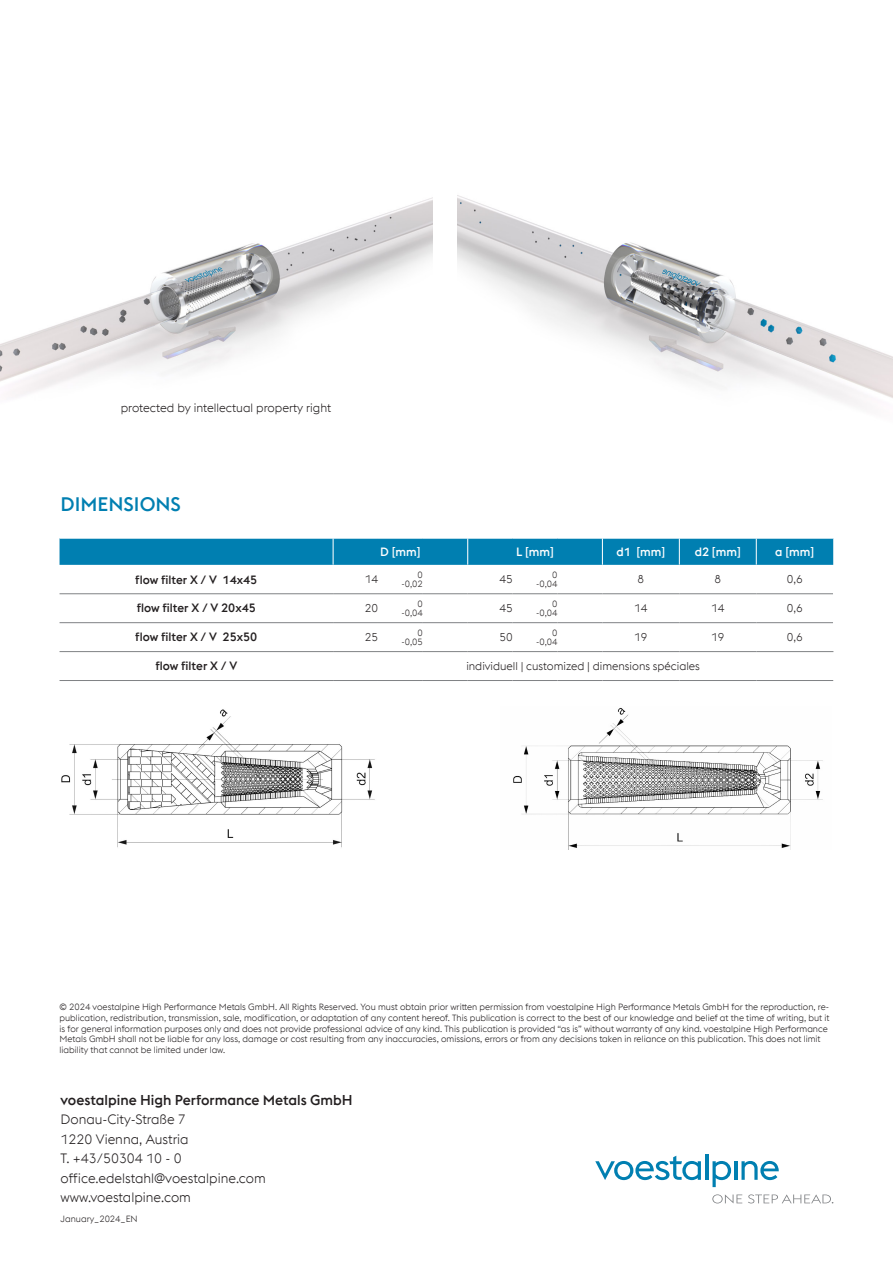
<style>
.page{position:relative;width:893px;height:1263px;background:#fff}
.page>*{position:absolute;margin:0;border:0;box-sizing:border-box;transform-origin:0 0}
.Fließtext_Blocksatz{font:500 19.5px "voestalpine";color:#007fb1}
.t1{font:500 14.25px "voestalpine";color:#231f20}
.t2{font:300 13.5px/19.5px "voestalpine";color:#231f20}
.t3{font:500 12px "voestalpine";color:#231f20}
.Fließtext_Linksbündig{font:300 12px "voestalpine";color:#231f20}
.Fließtext_Blocksatz-2{font:500 12px "voestalpine";color:#fff}
.t4{font:300 11.25px "voestalpine";color:#231f20}
.Aufzählung{font:300 9px/10.8px "voestalpine";color:#231f20}
</style>
<div class="page">
<svg style="left:595px;top:1156px;width:106px;height:24px"></svg>
<hr style="left:705px;top:1154px;width:3px;height:26px;background:#007fb1">
<svg style="left:712px;top:1161px;width:19px;height:26px"></svg>
<hr style="left:734px;top:1161px;width:3px;height:19px;background:#007fb1">
<svg style="left:741px;top:1161px;width:38px;height:19px"></svg>
<svg style="left:712px;top:1194px;width:30px;height:9px"></svg>
<svg style="left:748px;top:1194px;width:85px;height:9px"></svg>
<img style="left:0;top:197px;width:433px;height:199px">
<img style="left:457px;top:195px;width:436px;height:212px">
<svg style="left:60px;top:538px;width:773px;height:27px;background:#0983b3"></svg>
<hr style="left:60px;top:593px;width:273px;height:1px;background:#808285">
<hr style="left:333px;top:593px;width:45px;height:1px;background:#808285">
<hr style="left:378px;top:593px;width:45px;height:1px;background:#808285">
<hr style="left:423px;top:593px;width:45px;height:1px;background:#808285">
<hr style="left:468px;top:593px;width:45px;height:1px;background:#808285">
<hr style="left:513px;top:593px;width:44px;height:1px;background:#808285">
<hr style="left:557px;top:593px;width:45px;height:1px;background:#808285">
<hr style="left:602px;top:593px;width:77px;height:1px;background:#808285">
<hr style="left:679px;top:593px;width:77px;height:1px;background:#808285">
<hr style="left:756px;top:593px;width:77px;height:1px;background:#808285">
<hr style="left:60px;top:622px;width:273px;height:1px;background:#808285">
<hr style="left:333px;top:622px;width:45px;height:1px;background:#808285">
<hr style="left:378px;top:622px;width:45px;height:1px;background:#808285">
<hr style="left:423px;top:622px;width:45px;height:1px;background:#808285">
<hr style="left:468px;top:622px;width:45px;height:1px;background:#808285">
<hr style="left:513px;top:622px;width:44px;height:1px;background:#808285">
<hr style="left:557px;top:622px;width:45px;height:1px;background:#808285">
<hr style="left:602px;top:622px;width:77px;height:1px;background:#808285">
<hr style="left:679px;top:622px;width:77px;height:1px;background:#808285">
<hr style="left:756px;top:622px;width:77px;height:1px;background:#808285">
<hr style="left:60px;top:651px;width:273px;height:1px;background:#808285">
<hr style="left:333px;top:651px;width:45px;height:1px;background:#808285">
<hr style="left:378px;top:651px;width:45px;height:1px;background:#808285">
<hr style="left:423px;top:651px;width:45px;height:1px;background:#808285">
<hr style="left:468px;top:651px;width:45px;height:1px;background:#808285">
<hr style="left:513px;top:651px;width:44px;height:1px;background:#808285">
<hr style="left:557px;top:651px;width:45px;height:1px;background:#808285">
<hr style="left:602px;top:651px;width:77px;height:1px;background:#808285">
<hr style="left:679px;top:651px;width:77px;height:1px;background:#808285">
<hr style="left:756px;top:651px;width:77px;height:1px;background:#808285">
<hr style="left:60px;top:680px;width:273px;height:1px;background:#808285">
<hr style="left:333px;top:680px;width:45px;height:1px;background:#808285">
<hr style="left:378px;top:680px;width:45px;height:1px;background:#808285">
<hr style="left:423px;top:680px;width:45px;height:1px;background:#808285">
<hr style="left:468px;top:680px;width:45px;height:1px;background:#808285">
<hr style="left:513px;top:680px;width:44px;height:1px;background:#808285">
<hr style="left:557px;top:680px;width:45px;height:1px;background:#808285">
<hr style="left:602px;top:680px;width:77px;height:1px;background:#808285">
<hr style="left:679px;top:680px;width:77px;height:1px;background:#808285">
<hr style="left:756px;top:680px;width:77px;height:1px;background:#808285">
<img style="left:61px;top:709px;width:314px;height:139px">
<img style="left:513px;top:707px;width:310px;height:143px">
<p class="Fließtext_Linksbündig" style="left:121px;top:401px;width:212px">protected by intellectual property right</p>
<p class="Fließtext_Blocksatz" style="left:61px;top:492px;width:122px">DIMENSIONS</p>
<p class="Fließtext_Blocksatz-2" style="left:380px;top:545px;width:42px">D [mm]</p>
<p class="Fließtext_Blocksatz-2" style="left:516px;top:545px;width:39px">L [mm]</p>
<p class="Fließtext_Blocksatz-2" style="left:616px;top:545px;width:50px">d1 [mm]</p>
<p class="Fließtext_Blocksatz-2" style="left:695px;top:545px;width:48px">d2 [mm]</p>
<p class="Fließtext_Blocksatz-2" style="left:775px;top:545px;width:40px">a [mm]</p>
<p class="t3" style="left:135px;top:572px;width:123px">flow filter X / V 14x45</p>
<p class="t4" style="left:365px;top:573px;width:15px">14</p>
<p class="Aufzählung" style="left:418px;top:569px;width:7px">0</p>
<p class="Aufzählung" style="left:401px;top:578px;width:23px">-0,02</p>
<p class="t4" style="left:499px;top:573px;width:15px">45</p>
<p class="Aufzählung" style="left:552px;top:569px;width:7px">0</p>
<p class="Aufzählung" style="left:536px;top:578px;width:23px">-0,04</p>
<p class="t4" style="left:638px;top:573px;width:8px">8</p>
<p class="t4" style="left:714px;top:573px;width:8px">8</p>
<p class="t4" style="left:787px;top:573px;width:18px">0,6</p>
<p class="t3" style="left:137px;top:601px;width:121px">flow filter X / V 20x45</p>
<p class="t4" style="left:365px;top:602px;width:15px">20</p>
<p class="Aufzählung" style="left:418px;top:598px;width:7px">0</p>
<p class="Aufzählung" style="left:401px;top:607px;width:23px">-0,04</p>
<p class="t4" style="left:499px;top:602px;width:15px">45</p>
<p class="Aufzählung" style="left:552px;top:598px;width:7px">0</p>
<p class="Aufzählung" style="left:536px;top:607px;width:23px">-0,04</p>
<p class="t4" style="left:634px;top:602px;width:15px">14</p>
<p class="t4" style="left:711px;top:602px;width:15px">14</p>
<p class="t4" style="left:787px;top:602px;width:18px">0,6</p>
<p class="t3" style="left:135px;top:630px;width:123px">flow filter X / V 25x50</p>
<p class="t4" style="left:365px;top:631px;width:15px">25</p>
<p class="Aufzählung" style="left:418px;top:627px;width:7px">0</p>
<p class="Aufzählung" style="left:401px;top:636px;width:23px">-0,05</p>
<p class="t4" style="left:499px;top:631px;width:15px">50</p>
<p class="Aufzählung" style="left:552px;top:627px;width:7px">0</p>
<p class="Aufzählung" style="left:536px;top:636px;width:23px">-0,04</p>
<p class="t4" style="left:634px;top:631px;width:15px">19</p>
<p class="t4" style="left:711px;top:631px;width:15px">19</p>
<p class="t4" style="left:787px;top:631px;width:18px">0,6</p>
<p class="t3" style="left:155px;top:659px;width:83px">flow filter X / V</p>
<p class="t4" style="left:466px;top:660px;width:235px">individuell | customized | dimensions spéciales</p>
<p class="Aufzählung" style="left:60px;top:1001px;width:771px">© 2024 voestalpine High Performance Metals GmbH. All Rights Reserved. You must obtain prior written permission from voestalpine High Performance Metals GmbH for the reproduction, re&shy;publication, redistribution, transmission, sale, modification, or adaptation of any content hereof. This publication is correct to the best of our knowledge and belief at the time of writing, but it is for general information purposes only and does not provide professional advice of any kind. This publication is provided “as is” without warranty of any kind. voestalpine High Performance Metals GmbH shall not be liable for any loss, damage or cost resulting from any inaccuracies, omissions, errors or from any decisions taken in reliance on this publication. This does not limit liability that cannot be limited under law.</p>
<p class="t1" style="left:61px;top:1091px;width:294px">voestalpine High Performance Metals GmbH</p>
<p class="t2" style="left:61px;top:1109px;width:207px">Donau-City-Straße 7<br>1220 Vienna, Austria<br>T. +43/50304 10 - 0 office.edelstahl@voestalpine.com www.voestalpine.com</p>
<p class="Aufzählung" style="left:61px;top:1213px;width:79px">January_2024_EN</p>
</div>
